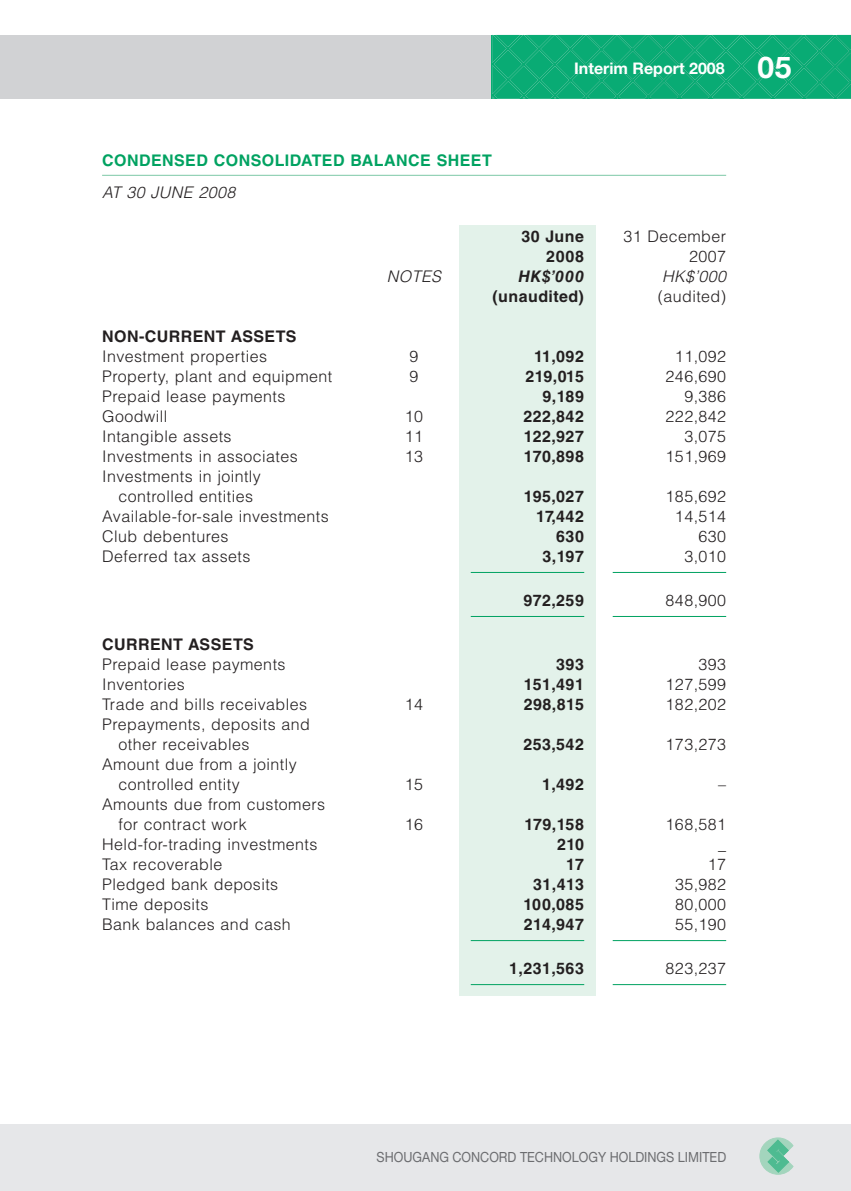
<style>
.page{position:relative;width:851px;height:1191px;background:#fff}
.page>*{position:absolute;margin:0;border:0;box-sizing:border-box;transform-origin:0 0}
.t1{font:300 16px/20px "Helvetica LT Std";letter-spacing:.03em;color:#231f20}
.t2{font:700 16px "Helvetica LT Std";letter-spacing:.03em;color:#231f20}
.t3{font:700 16px "Helvetica LT Std";letter-spacing:.03em;color:#00a261}
.t4{font:italic 300 16px "Helvetica LT Std";letter-spacing:.03em;color:#231f20}
.t5{font:700 16px "Helvetica Neue LT Std";color:#fff}
.t6{font:italic 700 16px "Helvetica LT Std";color:#231f20}
.t7{font:14px "Helvetica Neue LT Std";color:#6c6d70;scale:.9 1}
.s1{font-size:30px}
</style>
<div class="page">
<div style="left:0;top:35px;width:513px;height:63px;background:#d1d2d4"></div>
<svg style="left:492px;top:35px;width:358px;height:64px;background:#0fac76"></svg>
<div style="left:0;top:1124px;width:850px;height:66px;background:#e6e7e9"></div>
<svg style="left:759px;top:1137px;width:34px;height:37px"></svg>
<hr style="left:102px;top:175px;width:624px;height:1px;background:#7dc8a6">
<div style="left:459px;top:225px;width:136px;height:770px;background:#e3f2ea"></div>
<hr style="left:470px;top:572px;width:114px;height:1px;background:#00a261">
<hr style="left:612px;top:572px;width:114px;height:1px;background:#00a261">
<hr style="left:470px;top:616px;width:114px;height:1px;background:#00a261">
<hr style="left:612px;top:616px;width:114px;height:1px;background:#00a261">
<hr style="left:470px;top:940px;width:114px;height:1px;background:#00a261">
<hr style="left:612px;top:940px;width:114px;height:1px;background:#00a261">
<hr style="left:470px;top:984px;width:114px;height:1px;background:#00a261">
<hr style="left:612px;top:984px;width:114px;height:1px;background:#00a261">
<p class="t5" style="left:574px;top:62px;width:219px">Interim Report 2008 <span class="s1">05</span></p>
<p class="t3" style="left:102px;top:155px;width:391px">CONDENSED CONSOLIDATED BALANCE SHEET</p>
<p class="t4" style="left:102px;top:186px;width:135px">AT 30 JUNE 2008</p>
<p class="t2" style="left:521px;top:230px;width:64px">30 June</p>
<p class="t1" style="left:623px;top:228px;width:104px">31 December</p>
<p class="t2" style="left:546px;top:250px;width:39px">2008</p>
<p class="t1" style="left:689px;top:248px;width:38px">2007</p>
<p class="t4" style="left:387px;top:270px;width:56px">NOTES</p>
<p class="t6" style="left:518px;top:270px;width:67px">HK$’000</p>
<p class="t4" style="left:662px;top:270px;width:66px">HK$’000</p>
<p class="t2" style="left:492px;top:290px;width:93px">(unaudited)</p>
<p class="t1" style="left:657px;top:288px;width:70px">(audited)</p>
<p class="t2" style="left:102px;top:330px;width:196px">NON-CURRENT ASSETS</p>
<p class="t1" style="left:102px;top:348px;width:166px">Investment properties</p>
<p class="t1" style="left:409px;top:348px;width:10px">9</p>
<p class="t2" style="left:534px;top:350px;width:51px">11,092</p>
<p class="t1" style="left:675px;top:348px;width:53px">11,092</p>
<p class="t1" style="left:102px;top:368px;width:232px">Property, plant and equipment</p>
<p class="t1" style="left:409px;top:368px;width:10px">9</p>
<p class="t2" style="left:525px;top:370px;width:60px">219,015</p>
<p class="t1" style="left:665px;top:368px;width:62px">246,690</p>
<p class="t1" style="left:102px;top:388px;width:185px">Prepaid lease payments</p>
<p class="t2" style="left:542px;top:390px;width:43px">9,189</p>
<p class="t1" style="left:684px;top:388px;width:43px">9,386</p>
<p class="t1" style="left:102px;top:408px;width:67px">Goodwill</p>
<p class="t1" style="left:405px;top:408px;width:20px">10</p>
<p class="t2" style="left:523px;top:410px;width:62px">222,842</p>
<p class="t1" style="left:665px;top:408px;width:62px">222,842</p>
<p class="t1" style="left:102px;top:428px;width:131px">Intangible assets</p>
<p class="t1" style="left:405px;top:428px;width:20px">11</p>
<p class="t2" style="left:524px;top:430px;width:61px">122,927</p>
<p class="t1" style="left:684px;top:428px;width:43px">3,075</p>
<p class="t1" style="left:102px;top:448px;width:197px">Investments in associates</p>
<p class="t1" style="left:405px;top:448px;width:20px">13</p>
<p class="t2" style="left:524px;top:450px;width:61px">170,898</p>
<p class="t1" style="left:665px;top:448px;width:62px">151,969</p>
<p class="t1" style="left:102px;top:468px;width:160px;text-align:center">Investments in jointly controlled entities</p>
<p class="t2" style="left:524px;top:490px;width:61px">195,027</p>
<p class="t1" style="left:665px;top:488px;width:62px">185,692</p>
<p class="t1" style="left:102px;top:508px;width:228px">Available-for-sale investments</p>
<p class="t2" style="left:536px;top:510px;width:49px">17,442</p>
<p class="t1" style="left:675px;top:508px;width:53px">14,514</p>
<p class="t1" style="left:102px;top:528px;width:128px">Club debentures</p>
<p class="t2" style="left:556px;top:530px;width:29px">630</p>
<p class="t1" style="left:698px;top:528px;width:29px">630</p>
<p class="t1" style="left:102px;top:548px;width:150px">Deferred tax assets</p>
<p class="t2" style="left:542px;top:550px;width:43px">3,197</p>
<p class="t1" style="left:684px;top:548px;width:43px">3,010</p>
<p class="t2" style="left:523px;top:594px;width:62px">972,259</p>
<p class="t1" style="left:665px;top:592px;width:62px">848,900</p>
<p class="t2" style="left:102px;top:638px;width:153px">CURRENT ASSETS</p>
<p class="t1" style="left:102px;top:656px;width:185px">Prepaid lease payments</p>
<p class="t2" style="left:556px;top:658px;width:29px">393</p>
<p class="t1" style="left:698px;top:656px;width:29px">393</p>
<p class="t1" style="left:102px;top:676px;width:84px">Inventories</p>
<p class="t2" style="left:524px;top:678px;width:61px">151,491</p>
<p class="t1" style="left:665px;top:676px;width:62px">127,599</p>
<p class="t1" style="left:102px;top:696px;width:206px">Trade and bills receivables</p>
<p class="t1" style="left:405px;top:696px;width:20px">14</p>
<p class="t2" style="left:524px;top:698px;width:61px">298,815</p>
<p class="t1" style="left:665px;top:696px;width:62px">182,202</p>
<p class="t1" style="left:118px;top:716px;width:193px;text-indent:-16px">Prepayments, deposits and other receivables</p>
<p class="t2" style="left:523px;top:738px;width:62px">253,542</p>
<p class="t1" style="left:665px;top:736px;width:62px">173,273</p>
<p class="t1" style="left:118px;top:756px;width:180px;text-indent:-16px">Amount due from a jointly controlled entity</p>
<p class="t1" style="left:118px;top:796px;width:208px;text-indent:-16px">Amounts due from customers for contract work</p>
<p class="t1" style="left:405px;top:776px;width:20px">15</p>
<p class="t2" style="left:542px;top:778px;width:43px">1,492</p>
<p class="t1" style="left:718px;top:776px;width:9px">–</p>
<p class="t1" style="left:405px;top:816px;width:20px">16</p>
<p class="t2" style="left:524px;top:818px;width:61px">179,158</p>
<p class="t1" style="left:665px;top:816px;width:62px">168,581</p>
<p class="t1" style="left:102px;top:836px;width:217px">Held-for-trading investments</p>
<p class="t2" style="left:557px;top:838px;width:28px">210</p>
<p class="t1" style="left:718px;top:836px;width:9px">_</p>
<p class="t1" style="left:102px;top:856px;width:122px">Tax recoverable</p>
<p class="t2" style="left:566px;top:858px;width:19px">17</p>
<p class="t1" style="left:707px;top:856px;width:20px">17</p>
<p class="t1" style="left:102px;top:876px;width:178px">Pledged bank deposits</p>
<p class="t2" style="left:533px;top:878px;width:52px">31,413</p>
<p class="t1" style="left:675px;top:876px;width:53px">35,982</p>
<p class="t1" style="left:102px;top:896px;width:108px">Time deposits</p>
<p class="t2" style="left:523px;top:898px;width:62px">100,085</p>
<p class="t1" style="left:675px;top:896px;width:53px">80,000</p>
<p class="t1" style="left:102px;top:916px;width:190px">Bank balances and cash</p>
<p class="t2" style="left:524px;top:918px;width:61px">214,947</p>
<p class="t1" style="left:675px;top:916px;width:53px">55,190</p>
<p class="t2" style="left:509px;top:962px;width:76px">1,231,563</p>
<p class="t1" style="left:665px;top:960px;width:62px">823,237</p>
<p class="t7" style="left:376px;top:1151px;width:390px">SHOUGANG CONCORD TECHNOLOGY HOLDINGS LIMITED</p>
</div>
